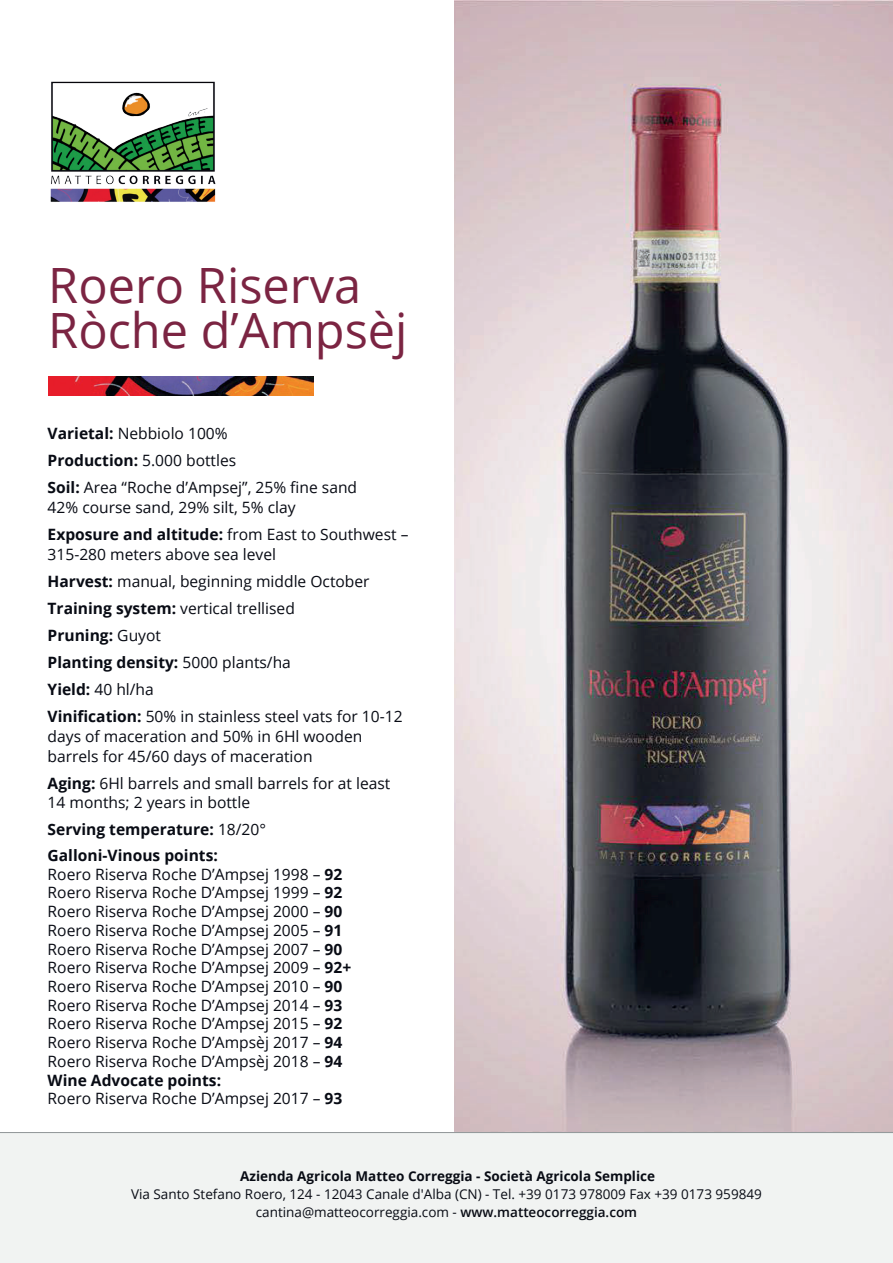
<style>
.page{position:relative;width:893px;height:1263px;background:#fff}
.page>*{position:absolute;margin:0;border:0;box-sizing:border-box;transform-origin:0 0}
.t1{font:48.6px/45px "Open Sans";color:#7b2442}
.t2{font:15.6px/18.8px "Open Sans";color:#080b14}
.t3{font:700 15.6px/25.5px "Open Sans";color:#080b14}
.t4{font:13.5px/18px "Open Sans";color:#080b14;text-align:center}
.t5{font:700 13.5px "Open Sans";color:#080b14}
.s1{font-weight:700}
.s2{font-weight:400}
.s3{font-weight:600}
</style>
<div class="page">
<img style="left:455px;top:0;width:438px;height:1132px">
<img style="left:48px;top:377px;width:266px;height:18px">
<div style="left:0;top:1132px;width:893px;height:131px;background:#f1f3f2"></div>
<img style="left:50px;top:81px;width:165px;height:121px">
<hr style="left:0;top:1132px;width:893px;height:1px;background:#909597">
<h1 class="t1" style="left:48px;top:262px;width:361px">Roero Riserva<br>Ròche d’Ampsèj</h1>
<p class="t2" style="left:48px;top:420px;width:311px;line-height:27px"><span class="s1">Varietal:</span> Nebbiolo 100%<br><span class="s1">Production:</span> 5.000 bottles<br><span class="s1">Soil:</span> Area “Roche d’Ampsej”, 25% fine sand</p>
<p class="t2" style="left:48px;top:494px;width:362px;line-height:27px">42% course sand, 29% silt, 5% clay<br><span class="s1">Exposure and altitude:</span> from East to Southwest –</p>
<p class="t2" style="left:48px;top:540px;width:356px;line-height:27px">315-280 meters above sea level<br><span class="s1">Harvest:</span> manual, beginning middle October<br><span class="s1">Training system:</span> vertical trellised<br><span class="s1">Pruning:</span> Guyot<br><span class="s1">Planting density:</span> 5000 plants/ha<br><span class="s1">Yield:</span> 40 hl/ha<br><span class="s1">Vinification:</span> 50% in stainless steel vats for 10-12</p>
<p class="t2" style="left:48px;top:726px;width:316px;line-height:19.8px">days of maceration and 50% in 6Hl wooden barrels for 45/60 days of maceration</p>
<p class="t2" style="left:48px;top:773px;width:344px;line-height:19.8px"><span class="s1">Aging:</span> 6Hl barrels and small barrels for at least<br>14 months; 2 years in bottle</p>
<p class="t3" style="left:48px;top:817px;width:220px">Serving temperature: <span class="s2">18/20°<br></span>Galloni-Vinous points:</p>
<p class="t2" style="left:48px;top:864px;width:305px">Roero Riserva Roche D’Ampsej 1998 – <span class="s1">92<br></span>Roero Riserva Roche D’Ampsej 1999 – <span class="s1">92<br></span>Roero Riserva Roche D’Ampsej 2000 – <span class="s1">90<br></span>Roero Riserva Roche D’Ampsej 2005 – <span class="s1">91<br></span>Roero Riserva Roche D’Ampsej 2007 – <span class="s1">90<br></span>Roero Riserva Roche D’Ampsej 2009 – <span class="s1">92+ </span>Roero Riserva Roche D’Ampsej 2010 – <span class="s1">90<br></span>Roero Riserva Roche D’Ampsej 2014 – <span class="s1">93<br></span>Roero Riserva Roche D’Ampsej 2015 – <span class="s1">92<br></span>Roero Riserva Roche D’Ampsèj 2017 – <span class="s1">94<br></span>Roero Riserva Roche D’Ampsèj 2018 – <span class="s1">94<br>Wine Advocate points:<br></span>Roero Riserva Roche D’Ampsej 2017 – <span class="s1">93</span></p>
<p class="t5" style="left:240px;top:1167px;width:416px">Azienda Agricola Matteo Correggia - Società Agricola Semplice</p>
<p class="t4" style="left:131px;top:1185px;width:632px">Via Santo Stefano Roero, 124 - 12043 Canale d'Alba (CN) - Tel. +39 0173 978009 Fax +39 0173 959849 cantina@matteocorreggia.com - <span class="s3">www.matteocorreggia.com</span></p>
</div>
